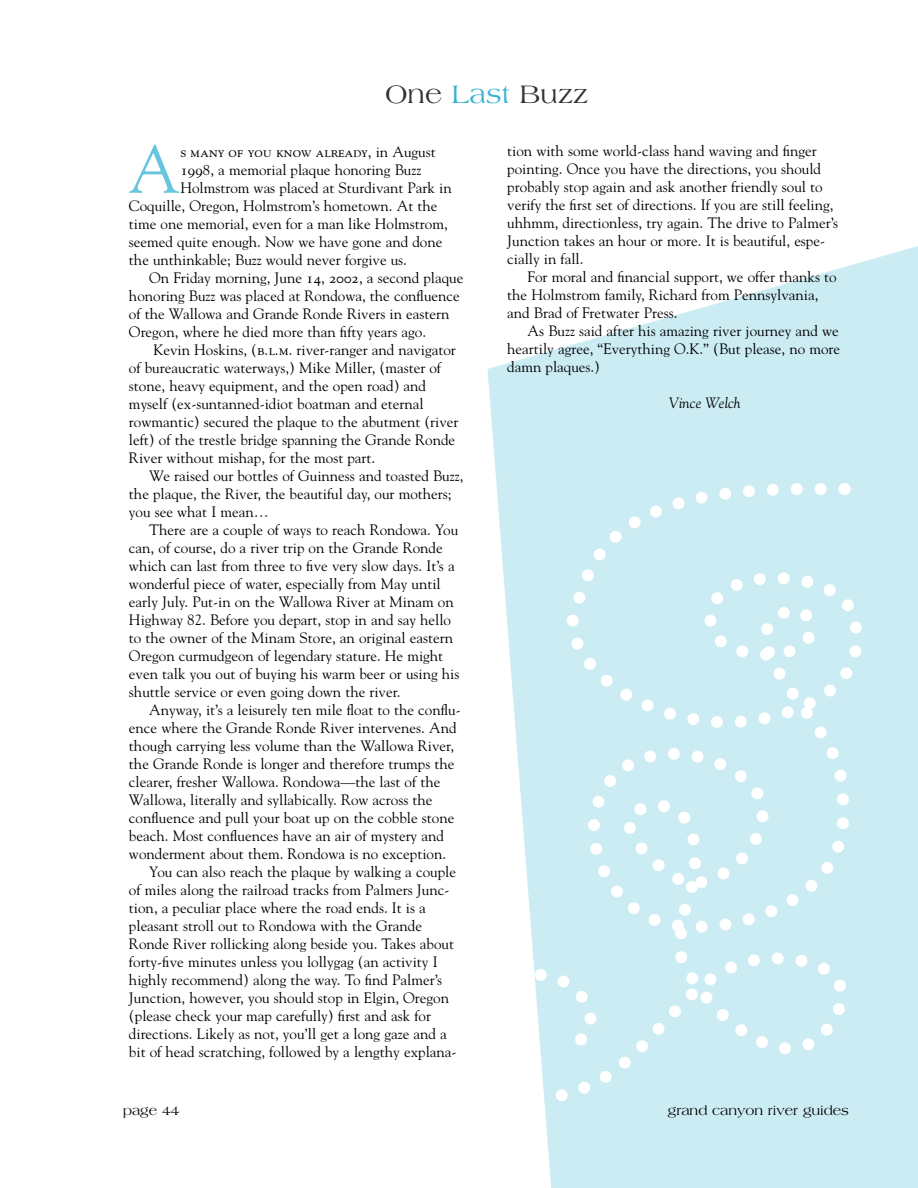
<style>
.page{position:relative;width:918px;height:1188px;background:#fff}
.page>*{position:absolute;margin:0;border:0;box-sizing:border-box;transform-origin:0 0}
.t1{font:66.9px "Goudy";color:#67c6dd}
.t2{font:27px "Americana";color:#333}
.t3{font:15px/18px "Goudy";color:#000}
.t4{font:15px "Goudy SC";color:#000}
.t5{font:italic 15px "Goudy";color:#000}
.t6{font:13.5px "Americana";color:#000}
.s1{color:#35b3d1}
.s2{font-family:"Goudy"}
.s3{font-family:"Goudy SC"}
</style>
<div class="page">
<svg style="left:488px;top:246px;width:430px;height:942px;fill:#ccecf4"></svg>
<svg style="left:488px;top:477px;width:395px;height:628px;background:#d3eef5"></svg>
<svg style="left:838px;top:483px;width:12px;height:12px"></svg>
<svg style="left:575px;top:1033px;width:12px;height:12px"></svg>
<h2 class="t2" style="left:385px;top:83px;width:204px">One <span class="s1">Last</span> Buzz</h2>
<h1 class="t1" style="left:128px;top:130px;width:54px">A</h1>
<p class="t4" style="left:180px;top:146px;width:257px">s many of you know already<span class="s2">, in August</span></p>
<p class="t3" style="left:180px;top:161px;width:243px"><span class="s3">1998</span>, a memorial plaque honoring Buzz</p>
<p class="t3" style="left:180px;top:179px;width:273px">Holmstrom was placed at Sturdivant Park in</p>
<p class="t3" style="left:129px;top:197px;width:310px">Coquille, Oregon, Holmstrom’s hometown. At the</p>
<p class="t3" style="left:129px;top:215px;width:320px">time one memorial, even for a man like Holmstrom,</p>
<p class="t3" style="left:129px;top:233px;width:315px">seemed quite enough. Now we have gone and done</p>
<p class="t3" style="left:129px;top:251px;width:280px">the unthinkable; Buzz would never forgive us.</p>
<p class="t3" style="left:149px;top:269px;width:316px">On Friday morning, June <span class="s3">14, 2002</span>, a second plaque</p>
<p class="t3" style="left:129px;top:287px;width:332px">honoring Buzz was placed at Rondowa, the confluence</p>
<p class="t3" style="left:129px;top:305px;width:322px">of the Wallowa and Grande Ronde Rivers in eastern</p>
<p class="t3" style="left:129px;top:323px;width:299px">Oregon, where he died more than fifty years ago.</p>
<p class="t3" style="left:153px;top:341px;width:304px">Kevin Hoskins, (<span class="s3">b.l.m</span>. river-ranger and navigator</p>
<p class="t3" style="left:129px;top:359px;width:314px">of bureaucratic waterways,) Mike Miller, (master of</p>
<p class="t3" style="left:129px;top:377px;width:299px">stone, heavy equipment, and the open road) and</p>
<p class="t3" style="left:129px;top:395px;width:296px">myself (ex-suntanned-idiot boatman and eternal</p>
<p class="t3" style="left:129px;top:413px;width:331px">rowmantic) secured the plaque to the abutment (river</p>
<p class="t3" style="left:129px;top:431px;width:328px">left) of the trestle bridge spanning the Grande Ronde</p>
<p class="t3" style="left:129px;top:449px;width:248px">River without mishap, for the most part.</p>
<p class="t3" style="left:149px;top:467px;width:316px">We raised our bottles of Guinness and toasted Buzz,</p>
<p class="t3" style="left:129px;top:485px;width:324px">the plaque, the River, the beautiful day, our mothers;</p>
<p class="t3" style="left:129px;top:503px;width:141px">you see what I mean…</p>
<p class="t3" style="left:149px;top:521px;width:310px">There are a couple of ways to reach Rondowa. You</p>
<p class="t3" style="left:129px;top:539px;width:315px">can, of course, do a river trip on the Grande Ronde</p>
<p class="t3" style="left:129px;top:557px;width:327px">which can last from three to five very slow days. It’s a</p>
<p class="t3" style="left:129px;top:575px;width:313px">wonderful piece of water, especially from May until</p>
<p class="t3" style="left:129px;top:593px;width:326px">early July. Put-in on the Wallowa River at Minam on</p>
<p class="t3" style="left:129px;top:611px;width:324px">Highway 82. Before you depart, stop in and say hello</p>
<p class="t3" style="left:129px;top:629px;width:326px">to the owner of the Minam Store, an original eastern</p>
<p class="t3" style="left:129px;top:647px;width:316px">Oregon curmudgeon of legendary stature. He might</p>
<p class="t3" style="left:129px;top:665px;width:332px">even talk you out of buying his warm beer or using his</p>
<p class="t3" style="left:129px;top:683px;width:273px">shuttle service or even going down the river.</p>
<p class="t3" style="left:149px;top:701px;width:313px">Anyway, it’s a leisurely ten mile float to the conflu-</p>
<p class="t3" style="left:129px;top:719px;width:329px">ence where the Grande Ronde River intervenes. And</p>
<p class="t3" style="left:129px;top:737px;width:327px">though carrying less volume than the Wallowa River,</p>
<p class="t3" style="left:129px;top:755px;width:327px">the Grande Ronde is longer and therefore trumps the</p>
<p class="t3" style="left:129px;top:773px;width:313px">clearer, fresher Wallowa. Rondowa—the last of the</p>
<p class="t3" style="left:129px;top:791px;width:305px">Wallowa, literally and syllabically. Row across the</p>
<p class="t3" style="left:129px;top:809px;width:327px">confluence and pull your boat up on the cobble stone</p>
<p class="t3" style="left:129px;top:827px;width:316px">beach. Most confluences have an air of mystery and</p>
<p class="t3" style="left:129px;top:845px;width:319px">wonderment about them. Rondowa is no exception.</p>
<p class="t3" style="left:149px;top:863px;width:308px">You can also reach the plaque by walking a couple</p>
<p class="t3" style="left:129px;top:881px;width:322px">of miles along the railroad tracks from Palmers Junc-</p>
<p class="t3" style="left:129px;top:899px;width:298px">tion, a peculiar place where the road ends. It is a</p>
<p class="t3" style="left:129px;top:917px;width:295px">pleasant stroll out to Rondowa with the Grande</p>
<p class="t3" style="left:129px;top:935px;width:327px">Ronde River rollicking along beside you. Takes about</p>
<p class="t3" style="left:129px;top:953px;width:310px">forty-five minutes unless you lollygag (an activity I</p>
<p class="t3" style="left:129px;top:971px;width:315px">highly recommend) along the way. To find Palmer’s</p>
<p class="t3" style="left:129px;top:989px;width:322px">Junction, however, you should stop in Elgin, Oregon</p>
<p class="t3" style="left:129px;top:1007px;width:304px">(please check your map carefully) first and ask for</p>
<p class="t3" style="left:129px;top:1025px;width:319px">directions. Likely as not, you’ll get a long gaze and a</p>
<p class="t3" style="left:129px;top:1043px;width:329px">bit of head scratching, followed by a lengthy explana-</p>
<p class="t3" style="left:507px;top:142px;width:332px">tion with some world-class hand waving and finger pointing. Once you have the directions, you should probably stop again and ask another friendly soul to verify the first set of directions. If you are still feeling, uhhmm, directionless, try again. The drive to Palmer’s Junction takes an hour or more. It is beautiful, espe&shy;cially in fall.</p>
<p class="t3" style="left:507px;top:268px;width:331px;text-indent:20px">For moral and financial support, we offer thanks to the Holmstrom family, Richard from Pennsylvania, and Brad of Fretwater Press.</p>
<p class="t3" style="left:507px;top:322px;width:334px;text-align:justify;text-indent:20px">As Buzz said after his amazing river journey and we heartily agree, “Everything <span class="s3">O.K</span>.” (But please, no more damn plaques.)</p>
<p class="t5" style="left:669px;top:394px;width:73px">Vince Welch</p>
<p class="t6" style="left:123px;top:1105px;width:58px">page 44</p>
<p class="t6" style="left:668px;top:1105px;width:183px">grand canyon river guides</p>
</div>
